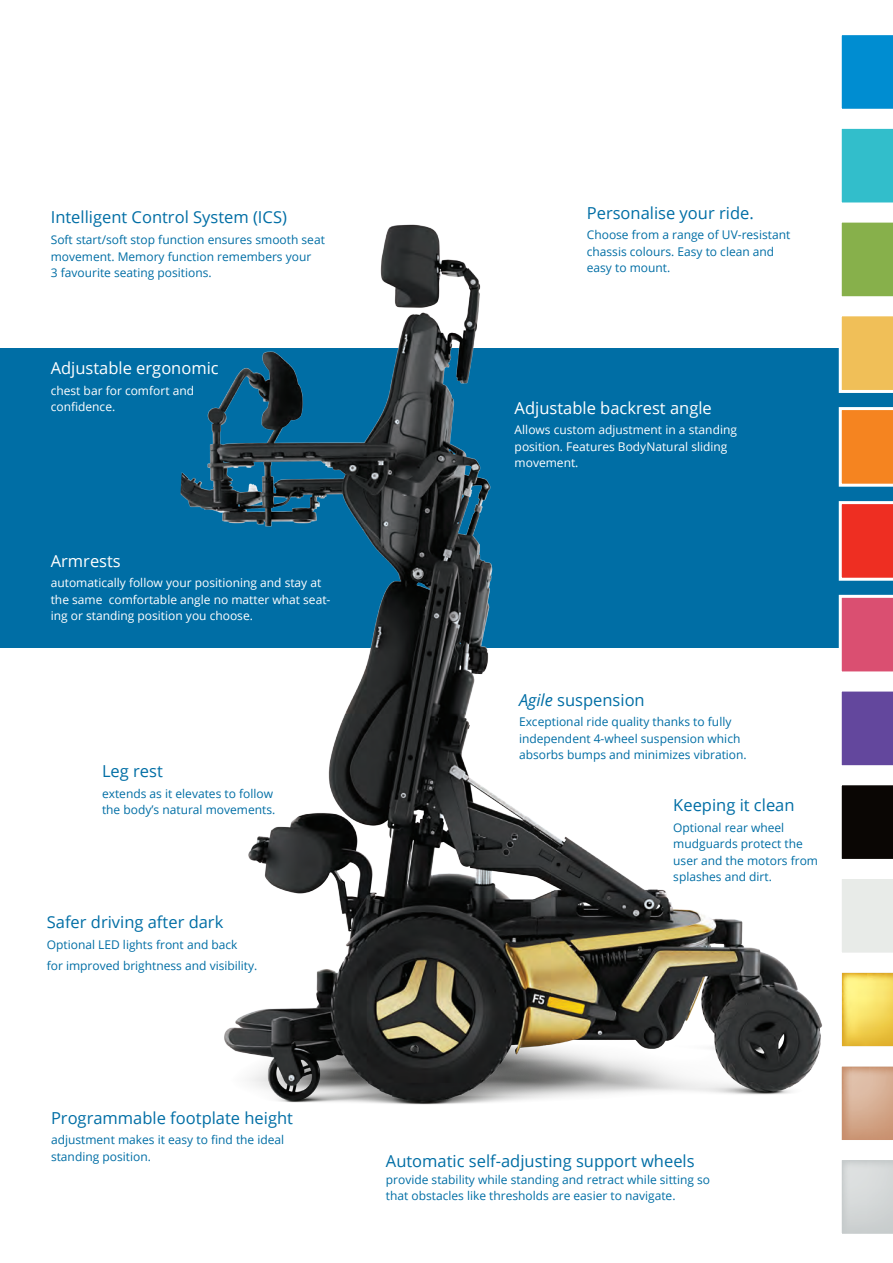
<style>
.page{position:relative;width:893px;height:1263px;background:#fff}
.page>*{position:absolute;margin:0;border:0;box-sizing:border-box;transform-origin:0 0}
.Product_page__headli{font:16.5px "Open Sans";color:#006ea5}
.Product_page__headli-2{font:16.5px "Open Sans";color:#fff}
.Product_page__body_t{font:12px/16.5px "Open Sans";color:#006ea5}
.Product_page__body_t-2{font:12px/16.5px "Open Sans";color:#fff}
.Product_page__headli-3{font:12px/16.5px "Open Sans";color:#006ea5}
.s1{font-style:italic}
</style>
<div class="page">
<img style="left:0;top:224px;width:830px;height:881px">
<div style="left:841px;top:35px;width:52px;height:74px;background:#008dd1"></div>
<div style="left:841px;top:128px;width:52px;height:75px;background:#32becb"></div>
<div style="left:841px;top:222px;width:52px;height:75px;background:#87b04b"></div>
<svg style="left:837px;top:316px;width:56px;height:78px;background:#e9c36b"></svg>
<svg style="left:837px;top:406px;width:56px;height:82px;background:#e79142"></svg>
<svg style="left:837px;top:500px;width:56px;height:82px;background:#e14a44"></svg>
<svg style="left:837px;top:593px;width:56px;height:79px;background:#d46281"></svg>
<div style="left:841px;top:691px;width:52px;height:75px;background:#63479d"></div>
<div style="left:841px;top:785px;width:52px;height:74px;background:#0a0604"></div>
<div style="left:842px;top:879px;width:51px;height:74px;background:#e8ebe8"></div>
<svg style="left:841px;top:972px;width:52px;height:75px;background:#f3d863"></svg>
<svg style="left:841px;top:1066px;width:52px;height:74px;background:#d5aa8f"></svg>
<svg style="left:841px;top:1160px;width:52px;height:74px;background:#d3d6d6"></svg>
<p class="Product_page__headli" style="left:51px;top:206px;width:238px">Intelligent Control System (ICS)</p>
<p class="Product_page__body_t" style="left:51px;top:231px;width:276px">Soft start/soft stop function ensures smooth seat movement. Memory function remembers your<br>3 favourite seating positions.</p>
<p class="Product_page__headli-2" style="left:51px;top:357px;width:170px">Adjustable ergonomic</p>
<p class="Product_page__body_t-2" style="left:51px;top:382px;width:145px">chest bar for comfort and confidence.</p>
<p class="Product_page__headli-2" style="left:51px;top:549px;width:72px">Armrests</p>
<p class="Product_page__body_t-2" style="left:51px;top:574px;width:281px">automatically follow your positioning and stay at the same comfortable angle no matter what seat&shy;ing or standing position you choose.</p>
<p class="Product_page__headli" style="left:102px;top:759px;width:62px">Leg rest</p>
<p class="Product_page__headli-3" style="left:102px;top:785px;width:175px">extends as it elevates to follow the body’s natural movements.</p>
<p class="Product_page__headli" style="left:47px;top:911px;width:178px">Safer driving after dark</p>
<p class="Product_page__body_t" style="left:47px;top:936px;width:192px">Optional LED lights front and back</p>
<p class="Product_page__body_t" style="left:47px;top:957px;width:212px">for improved brightness and visibility.</p>
<p class="Product_page__headli" style="left:51px;top:1106px;width:244px">Programmable footplate height</p>
<p class="Product_page__body_t" style="left:51px;top:1131px;width:235px">adjustment makes it easy to find the ideal standing position.</p>
<p class="Product_page__headli" style="left:587px;top:201px;width:168px">Personalise your ride.</p>
<p class="Product_page__body_t" style="left:587px;top:226px;width:205px">Choose from a range of UV-resistant chassis colours. Easy to clean and easy to mount.</p>
<p class="Product_page__headli-2" style="left:515px;top:396px;width:199px">Adjustable backrest angle</p>
<p class="Product_page__body_t-2" style="left:515px;top:422px;width:224px">Allows custom adjustment in a standing position. Features BodyNatural sliding movement.</p>
<p class="Product_page__headli" style="left:519px;top:688px;width:127px"><span class="s1">Agile</span> suspension</p>
<p class="Product_page__body_t" style="left:519px;top:713px;width:229px">Exceptional ride quality thanks to fully independent 4-wheel suspension which absorbs bumps and minimizes vibration.</p>
<p class="Product_page__headli" style="left:673px;top:793px;width:123px">Keeping it clean</p>
<p class="Product_page__body_t" style="left:673px;top:819px;width:146px">Optional rear wheel mudguards protect the user and the motors from splashes and dirt.</p>
<p class="Product_page__headli" style="left:386px;top:1150px;width:310px">Automatic self-adjusting support wheels</p>
<p class="Product_page__headli-3" style="left:386px;top:1171px;width:326px">provide stability while standing and retract while sitting so that obstacles like thresholds are easier to navigate.</p>
</div>
